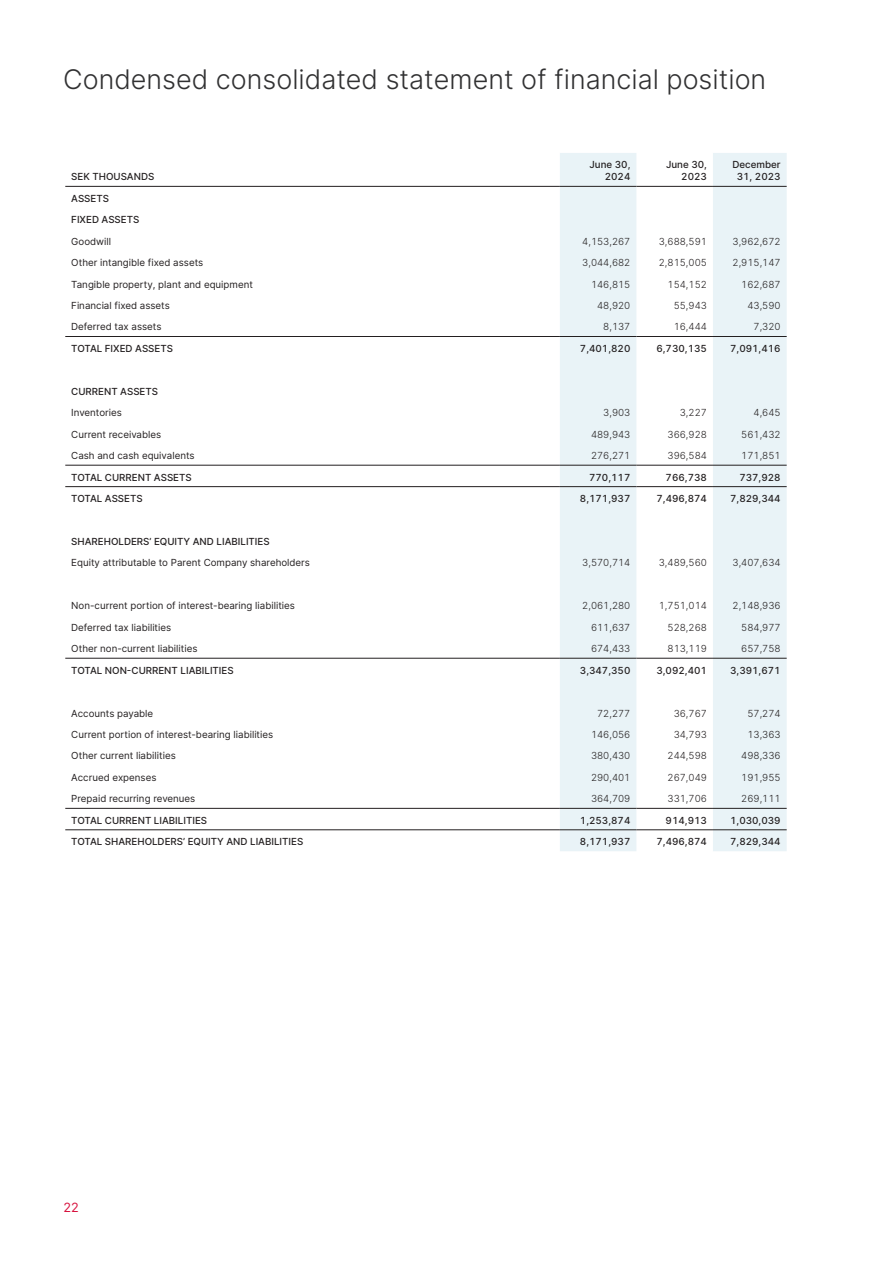
<style>
.page{position:relative;width:893px;height:1263px;background:#fff}
.page>*{position:absolute;margin:0;border:0;box-sizing:border-box;transform-origin:0 0}
.t1{font:300 27px "Inter";color:#313132}
.t2{font:12.75px "Inter";color:#d7123e}
.Table_Text_Left{font:9.75px "Inter";color:#231f20}
.Siffror_normal{font:300 9.75px "Inter";color:#231f20}
.Table_Text_Left_fet{font:500 9.75px "Inter";color:#231f20}
.Table_Inter_Regular_Right{font:500 9.75px/12px "Inter";color:#231f20;text-align:right}
</style>
<div class="page">
<svg style="left:560px;top:153px;width:227px;height:698px;fill:#e9f3f7"></svg>
<hr style="left:713px;top:186px;width:74px;height:1px;background:#231f20">
<hr style="left:713px;top:486px;width:74px;height:1px;background:#231f20">
<hr style="left:713px;top:829px;width:74px;height:1px;background:#231f20">
<hr style="left:65px;top:186px;width:495px;height:1px;background:#231f20">
<hr style="left:560px;top:186px;width:76px;height:1px;background:#231f20">
<hr style="left:636px;top:186px;width:77px;height:1px;background:#231f20">
<hr style="left:65px;top:336px;width:495px;height:1px;background:#231f20">
<hr style="left:560px;top:336px;width:76px;height:1px;background:#231f20">
<hr style="left:636px;top:336px;width:77px;height:1px;background:#231f20">
<hr style="left:713px;top:336px;width:74px;height:1px;background:#231f20">
<hr style="left:65px;top:465px;width:495px;height:1px;background:#231f20">
<hr style="left:560px;top:465px;width:76px;height:1px;background:#231f20">
<hr style="left:636px;top:465px;width:77px;height:1px;background:#231f20">
<hr style="left:713px;top:465px;width:74px;height:1px;background:#231f20">
<hr style="left:65px;top:486px;width:495px;height:1px;background:#231f20">
<hr style="left:560px;top:486px;width:76px;height:1px;background:#231f20">
<hr style="left:636px;top:486px;width:77px;height:1px;background:#231f20">
<hr style="left:65px;top:658px;width:495px;height:1px;background:#231f20">
<hr style="left:560px;top:658px;width:76px;height:1px;background:#231f20">
<hr style="left:636px;top:658px;width:77px;height:1px;background:#231f20">
<hr style="left:713px;top:658px;width:74px;height:1px;background:#231f20">
<hr style="left:65px;top:808px;width:495px;height:1px;background:#231f20">
<hr style="left:560px;top:808px;width:76px;height:1px;background:#231f20">
<hr style="left:636px;top:808px;width:77px;height:1px;background:#231f20">
<hr style="left:713px;top:808px;width:74px;height:1px;background:#231f20">
<hr style="left:65px;top:829px;width:495px;height:1px;background:#231f20">
<hr style="left:560px;top:829px;width:76px;height:1px;background:#231f20">
<hr style="left:636px;top:829px;width:77px;height:1px;background:#231f20">
<h2 class="t1" style="left:63px;top:60px;width:705px">Condensed consolidated statement of financial position</h2>
<p class="Table_Text_Left_fet" style="left:71px;top:170px;width:85px">SEK THOUSANDS</p>
<p class="Table_Inter_Regular_Right" style="left:589px;top:159px;width:42px">June 30,<br>2024</p>
<p class="Table_Inter_Regular_Right" style="left:666px;top:159px;width:42px">June 30,<br>2023</p>
<p class="Table_Inter_Regular_Right" style="left:732px;top:159px;width:50px;text-align:center">December<br>31, 2023</p>
<p class="Table_Text_Left_fet" style="left:71px;top:191px;width:39px">ASSETS</p>
<p class="Table_Text_Left_fet" style="left:71px;top:213px;width:70px">FIXED ASSETS</p>
<p class="Table_Text_Left" style="left:71px;top:234px;width:41px">Goodwill</p>
<p class="Siffror_normal" style="left:582px;top:234px;width:50px">4,153,267</p>
<p class="Siffror_normal" style="left:659px;top:234px;width:50px">3,688,591</p>
<p class="Siffror_normal" style="left:732px;top:234px;width:50px">3,962,672</p>
<p class="Table_Text_Left" style="left:71px;top:255px;width:133px">Other intangible fixed assets</p>
<p class="Siffror_normal" style="left:582px;top:256px;width:50px">3,044,682</p>
<p class="Siffror_normal" style="left:659px;top:256px;width:50px">2,815,005</p>
<p class="Siffror_normal" style="left:732px;top:256px;width:50px">2,915,147</p>
<p class="Table_Text_Left" style="left:71px;top:277px;width:183px">Tangible property, plant and equipment</p>
<p class="Siffror_normal" style="left:591px;top:277px;width:41px">146,815</p>
<p class="Siffror_normal" style="left:668px;top:277px;width:41px">154,152</p>
<p class="Siffror_normal" style="left:741px;top:277px;width:41px">162,687</p>
<p class="Table_Text_Left" style="left:71px;top:298px;width:100px">Financial fixed assets</p>
<p class="Siffror_normal" style="left:597px;top:299px;width:35px">48,920</p>
<p class="Siffror_normal" style="left:674px;top:299px;width:35px">55,943</p>
<p class="Siffror_normal" style="left:747px;top:299px;width:35px">43,590</p>
<p class="Table_Text_Left" style="left:71px;top:320px;width:92px">Deferred tax assets</p>
<p class="Siffror_normal" style="left:603px;top:320px;width:29px">8,137</p>
<p class="Siffror_normal" style="left:674px;top:320px;width:35px">16,444</p>
<p class="Siffror_normal" style="left:753px;top:320px;width:29px">7,320</p>
<p class="Table_Text_Left_fet" style="left:71px;top:341px;width:103px">TOTAL FIXED ASSETS</p>
<p class="Table_Inter_Regular_Right" style="left:580px;top:342px;width:52px">7,401,820</p>
<p class="Table_Inter_Regular_Right" style="left:656px;top:342px;width:52px">6,730,135</p>
<p class="Table_Inter_Regular_Right" style="left:730px;top:342px;width:52px">7,091,416</p>
<p class="Table_Text_Left_fet" style="left:71px;top:384px;width:88px">CURRENT ASSETS</p>
<p class="Table_Text_Left" style="left:71px;top:406px;width:52px">Inventories</p>
<p class="Siffror_normal" style="left:603px;top:406px;width:29px">3,903</p>
<p class="Siffror_normal" style="left:680px;top:406px;width:29px">3,227</p>
<p class="Siffror_normal" style="left:753px;top:406px;width:29px">4,645</p>
<p class="Table_Text_Left" style="left:71px;top:427px;width:91px">Current receivables</p>
<p class="Siffror_normal" style="left:591px;top:427px;width:41px">489,943</p>
<p class="Siffror_normal" style="left:668px;top:427px;width:41px">366,928</p>
<p class="Siffror_normal" style="left:741px;top:427px;width:41px">561,432</p>
<p class="Table_Text_Left" style="left:71px;top:448px;width:125px">Cash and cash equivalents</p>
<p class="Siffror_normal" style="left:591px;top:449px;width:41px">276,271</p>
<p class="Siffror_normal" style="left:668px;top:449px;width:41px">396,584</p>
<p class="Siffror_normal" style="left:741px;top:449px;width:41px">171,851</p>
<p class="Table_Text_Left_fet" style="left:71px;top:470px;width:122px">TOTAL CURRENT ASSETS</p>
<p class="Table_Inter_Regular_Right" style="left:589px;top:471px;width:43px">770,117</p>
<p class="Table_Inter_Regular_Right" style="left:666px;top:471px;width:43px">766,738</p>
<p class="Table_Inter_Regular_Right" style="left:739px;top:471px;width:43px">737,928</p>
<p class="Table_Text_Left_fet" style="left:71px;top:491px;width:73px">TOTAL ASSETS</p>
<p class="Table_Inter_Regular_Right" style="left:580px;top:492px;width:52px">8,171,937</p>
<p class="Table_Inter_Regular_Right" style="left:656px;top:492px;width:52px">7,496,874</p>
<p class="Table_Inter_Regular_Right" style="left:730px;top:492px;width:52px">7,829,344</p>
<p class="Table_Text_Left_fet" style="left:71px;top:534px;width:200px">SHAREHOLDERS’ EQUITY AND LIABILITIES</p>
<p class="Table_Text_Left" style="left:71px;top:556px;width:240px">Equity attributable to Parent Company shareholders</p>
<p class="Siffror_normal" style="left:582px;top:556px;width:50px">3,570,714</p>
<p class="Siffror_normal" style="left:659px;top:556px;width:50px">3,489,560</p>
<p class="Siffror_normal" style="left:732px;top:556px;width:50px">3,407,634</p>
<p class="Table_Text_Left" style="left:71px;top:599px;width:225px">Non-current portion of interest-bearing liabilities</p>
<p class="Siffror_normal" style="left:582px;top:599px;width:50px">2,061,280</p>
<p class="Siffror_normal" style="left:659px;top:599px;width:50px">1,751,014</p>
<p class="Siffror_normal" style="left:732px;top:599px;width:50px">2,148,936</p>
<p class="Table_Text_Left" style="left:71px;top:620px;width:102px">Deferred tax liabilities</p>
<p class="Siffror_normal" style="left:591px;top:620px;width:41px">611,637</p>
<p class="Siffror_normal" style="left:668px;top:620px;width:41px">528,268</p>
<p class="Siffror_normal" style="left:741px;top:620px;width:41px">584,977</p>
<p class="Table_Text_Left" style="left:71px;top:641px;width:128px">Other non-current liabilities</p>
<p class="Siffror_normal" style="left:591px;top:642px;width:41px">674,433</p>
<p class="Siffror_normal" style="left:668px;top:642px;width:41px">813,119</p>
<p class="Siffror_normal" style="left:741px;top:642px;width:41px">657,758</p>
<p class="Table_Text_Left_fet" style="left:71px;top:663px;width:164px">TOTAL NON-CURRENT LIABILITIES</p>
<p class="Table_Inter_Regular_Right" style="left:580px;top:664px;width:52px">3,347,350</p>
<p class="Table_Inter_Regular_Right" style="left:656px;top:664px;width:52px">3,092,401</p>
<p class="Table_Inter_Regular_Right" style="left:730px;top:664px;width:52px">3,391,671</p>
<p class="Table_Text_Left" style="left:71px;top:706px;width:83px">Accounts payable</p>
<p class="Siffror_normal" style="left:597px;top:706px;width:35px">72,277</p>
<p class="Siffror_normal" style="left:674px;top:706px;width:35px">36,767</p>
<p class="Siffror_normal" style="left:747px;top:706px;width:35px">57,274</p>
<p class="Table_Text_Left" style="left:71px;top:727px;width:203px">Current portion of interest-bearing liabilities</p>
<p class="Siffror_normal" style="left:591px;top:727px;width:41px">146,056</p>
<p class="Siffror_normal" style="left:674px;top:727px;width:35px">34,793</p>
<p class="Siffror_normal" style="left:747px;top:727px;width:35px">13,363</p>
<p class="Table_Text_Left" style="left:71px;top:749px;width:106px">Other current liabilities</p>
<p class="Siffror_normal" style="left:591px;top:749px;width:41px">380,430</p>
<p class="Siffror_normal" style="left:668px;top:749px;width:41px">244,598</p>
<p class="Siffror_normal" style="left:741px;top:749px;width:41px">498,336</p>
<p class="Table_Text_Left" style="left:71px;top:770px;width:87px">Accrued expenses</p>
<p class="Siffror_normal" style="left:591px;top:770px;width:41px">290,401</p>
<p class="Siffror_normal" style="left:668px;top:770px;width:41px">267,049</p>
<p class="Siffror_normal" style="left:741px;top:770px;width:41px">191,955</p>
<p class="Table_Text_Left" style="left:71px;top:792px;width:126px">Prepaid recurring revenues</p>
<p class="Siffror_normal" style="left:591px;top:792px;width:41px">364,709</p>
<p class="Siffror_normal" style="left:668px;top:792px;width:41px">331,706</p>
<p class="Siffror_normal" style="left:741px;top:792px;width:41px">269,111</p>
<p class="Table_Text_Left_fet" style="left:71px;top:813px;width:137px">TOTAL CURRENT LIABILITIES</p>
<p class="Table_Inter_Regular_Right" style="left:580px;top:814px;width:52px">1,253,874</p>
<p class="Table_Inter_Regular_Right" style="left:666px;top:814px;width:43px">914,913</p>
<p class="Table_Inter_Regular_Right" style="left:730px;top:814px;width:52px">1,030,039</p>
<p class="Table_Text_Left_fet" style="left:71px;top:834px;width:234px">TOTAL SHAREHOLDERS’ EQUITY AND LIABILITIES</p>
<p class="Table_Inter_Regular_Right" style="left:580px;top:835px;width:52px">8,171,937</p>
<p class="Table_Inter_Regular_Right" style="left:656px;top:835px;width:52px">7,496,874</p>
<p class="Table_Inter_Regular_Right" style="left:730px;top:835px;width:52px">7,829,344</p>
<h2 class="t2" style="left:64px;top:1198px;width:17px">22</h2>
</div>
